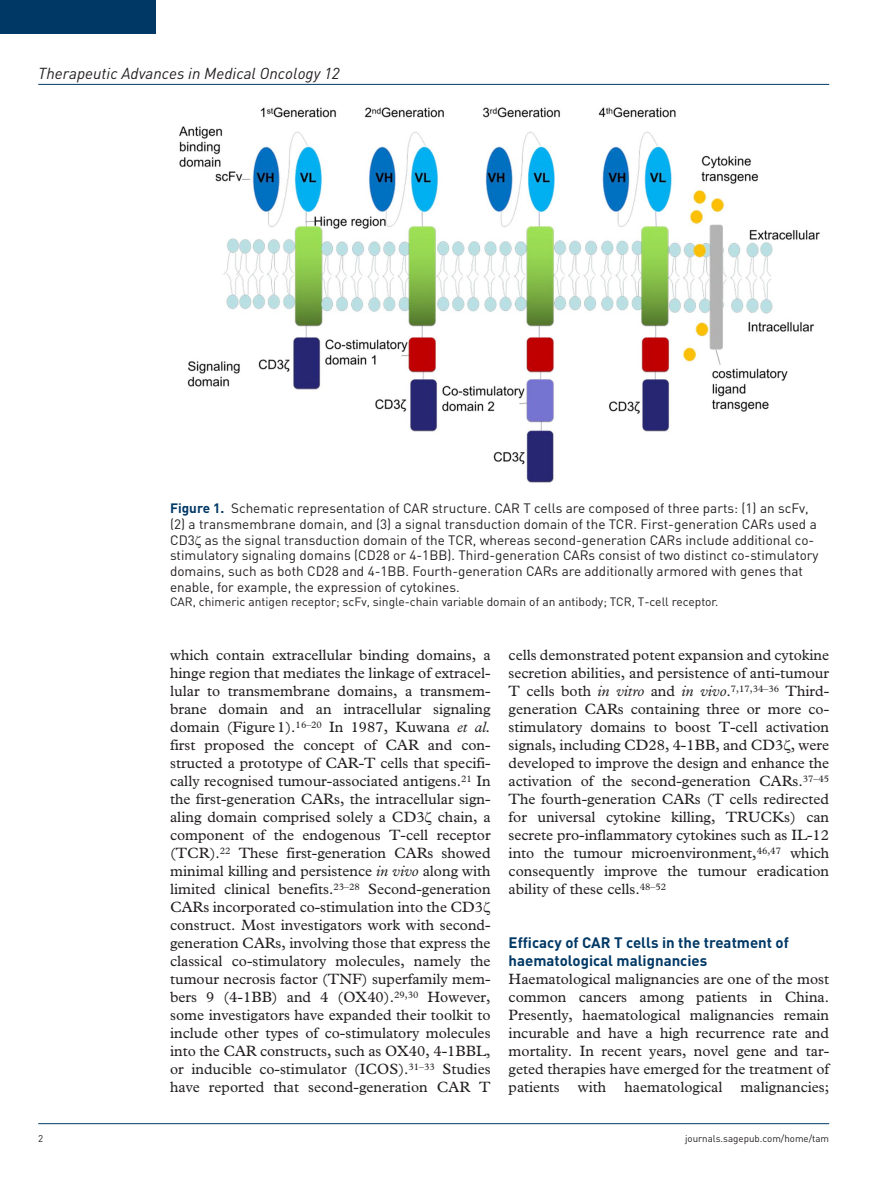
<style>
.page{position:relative;width:893px;height:1191px;background:#fff}
.page>*{position:absolute;margin:0;border:0;box-sizing:border-box;transform-origin:0 0}
.t1{font:italic 15.75px "DIN";color:#231f20}
.t2{font:15px/18px "Plantin Std";color:#231f20;text-align:justify}
.t3{font:700 15px/18px "DIN";color:#003865}
.t4{font:13.5px/15.8px "DIN";color:#231f20}
.t5{font:12px "DIN";color:#231f20}
.t6{font:9.75px "DIN";color:#231f20}
.s1{font-weight:700;color:#003865}
.s2{font-style:italic}
</style>
<div class="page">
<hr style="left:38px;top:84px;width:791px;height:1px;background:#003865">
<hr style="left:38px;top:1123px;width:791px;height:1px;background:#003865">
<div style="left:0;top:0;width:155px;height:34px;background:#003865"></div>
<img style="left:179px;top:107px;width:641px;height:376px">
<p class="t1" style="left:38px;top:63px;width:303px">Therapeutic Advances in Medical Oncology 12</p>
<p class="t4" style="left:170px;top:500px;width:650px"><span class="s1">Figure 1.</span> Schematic representation of CAR structure. CAR T cells are composed of three parts: (1) an scFv, (2) a transmembrane domain, and (3) a signal transduction domain of the TCR. First-generation CARs used a CD3 as the signal transduction domain of the TCR, whereas second-generation CARs include additional co&shy;stimulatory signaling domains (CD28 or 4-1BB). Third-generation CARs consist of two distinct co-stimulatory domains, such as both CD28 and 4-1BB. Fourth-generation CARs are additionally armored with genes that enable, for example, the expression of cytokines.</p>
<p class="t5" style="left:170px;top:594px;width:550px">CAR, chimeric antigen receptor; scFv, single-chain variable domain of an antibody; TCR, T-cell receptor.</p>
<p class="t2" style="left:170px;top:646px;width:322px;text-align:left">which contain extracellular binding domains, a hinge region that mediates the linkage of extracel&shy;lular to transmembrane domains, a transmem&shy;brane domain and an intracellular signaling domain (Figure1).<sup>16–20</sup> In 1987, Kuwana <span class="s2">et al. </span>first proposed the concept of CAR and con&shy;structed a prototype of CAR-T cells that specifi&shy;cally recognised tumour-associated antigens.<sup>21</sup> In the first-generation CARs, the intracellular sign&shy;aling domain comprised solely a CD3 chain, a component of the endogenous T-cell receptor (TCR).<sup>22</sup> These first-generation CARs showed minimal killing and persistence <span class="s2">in vivo</span> along with limited clinical benefits.<sup>23–28</sup> Second-generation CARs incorporated co-stimulation into the CD3 construct. Most investigators work with second&shy;generation CARs, involving those that express the classical co-stimulatory molecules, namely the tumour necrosis factor (TNF) superfamily mem&shy;bers 9 (4-1BB) and 4 (OX40).<sup>29,30</sup> However, some investigators have expanded their toolkit to include other types of co-stimulatory molecules into the CAR constructs, such as OX40, 4-1BBL, or inducible co-stimulator (ICOS).<sup>31–33</sup> Studies have reported that second-generation CAR T</p>
<p class="t2" style="left:509px;top:646px;width:322px">cells demonstrated potent expansion and cytokine secretion abilities, and persistence of anti-tumour T cells both <span class="s2">in vitro</span> and <span class="s2">in vivo</span>.<sup>7,17,34–36</sup> Third&shy;generation CARs containing three or more co&shy;stimulatory domains to boost T-cell activation signals, including CD28, 4-1BB, and CD3 , were developed to improve the design and enhance the activation of the second-generation CARs.<sup>37–45<br></sup>The fourth-generation CARs (T cells redirected for universal cytokine killing, TRUCKs) can secrete pro-inflammatory cytokines such as IL-12 into the tumour microenvironment,<sup>46,47</sup> which consequently improve the tumour eradication ability of these cells.<sup>48–52</sup></p>
<p class="t3" style="left:509px;top:933px;width:282px">Efficacy of CAR T cells in the treatment of haematological malignancies</p>
<p class="t2" style="left:509px;top:970px;width:322px">Haematological malignancies are one of the most common cancers among patients in China.<br>Presently, haematological malignancies remain incurable and have a high recurrence rate and mortality. In recent years, novel gene and tar&shy;geted therapies have emerged for the treatment of patients with haematological malignancies;</p>
<p class="t6" style="left:38px;top:1132px;width:7px">2</p>
<p class="t6" style="left:685px;top:1132px;width:146px">journals.sagepub.com/home/tam</p>
</div>
